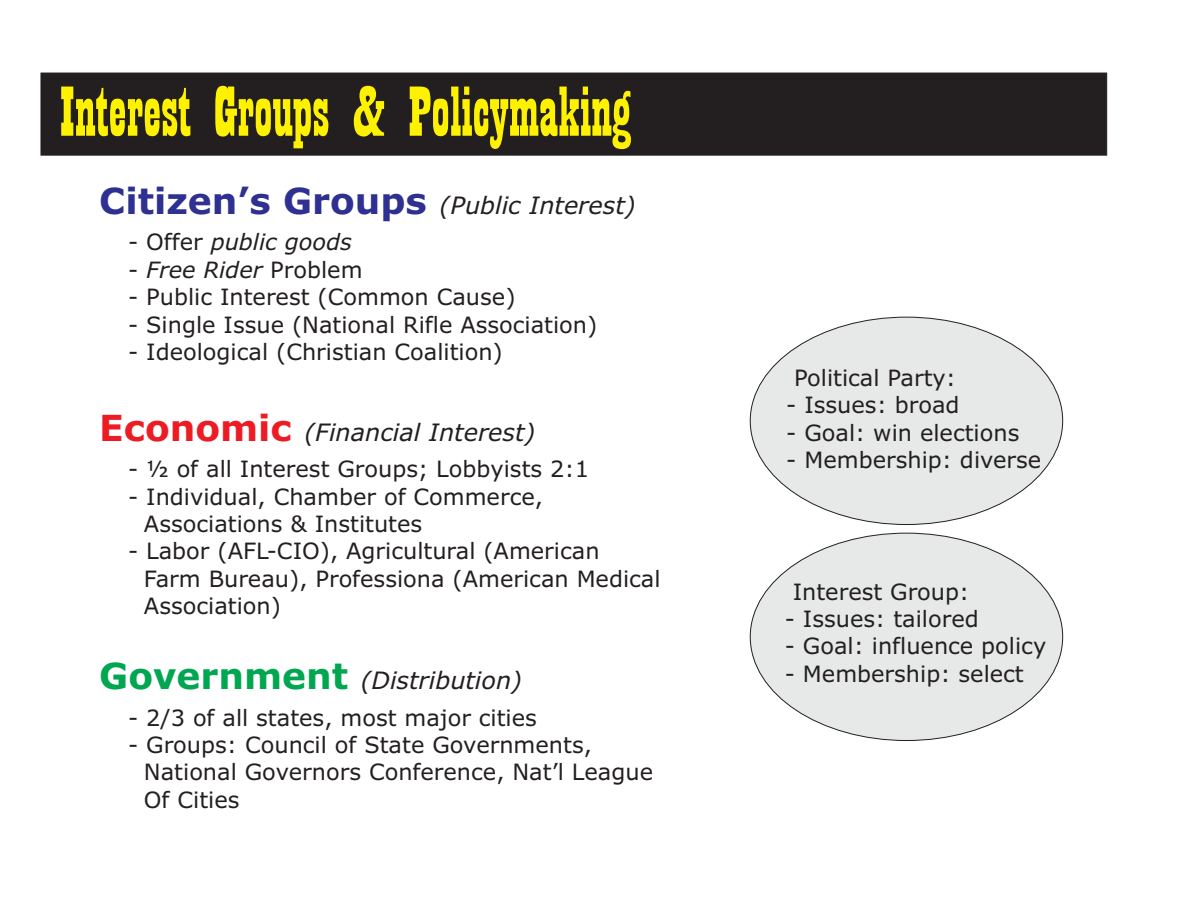
<style>
.page{position:relative;width:1188px;height:918px;background:#fff}
.page>*{position:absolute;margin:0;border:0;box-sizing:border-box;transform-origin:0 0}
.t1{font:73.8px "Playbill";color:#fff200}
.t2{font:italic 24px "Verdana";color:#231f20}
.t3{font:22.5px/27.3px "Verdana";color:#231f20}
.t4{font:italic 22.5px "Verdana";color:#231f20}
.s1{font-weight:700;font-style:normal;font-size:36px;color:#2e3092}
.s2{font-style:normal}
.s3{font-weight:700;font-style:normal;font-size:36px;color:#ed1c24}
.s4{font-weight:700;font-style:normal;font-size:36px;color:#00a650}
</style>
<div class="page">
<div style="left:750px;top:533px;width:313px;height:208px;background:#e7e8e8;border:1px solid #231f20;border-radius:50%"></div>
<div style="left:750px;top:317px;width:313px;height:208px;background:#e7e8e8;border:1px solid #231f20;border-radius:50%"></div>
<div style="left:41px;top:73px;width:1066px;height:82px;background:#231f20"></div>
<h1 class="t1" style="left:60px;top:87px;width:572px">Interest Groups &amp; Policymaking</h1>
<p class="t2" style="left:99px;top:195px;width:538px"><span class="s1">Citizen’s Groups</span> (Public Interest)</p>
<p class="t4" style="left:128px;top:233px;width:225px"><span class="s2">- Offer</span> public goods</p>
<p class="t4" style="left:128px;top:261px;width:236px"><span class="s2">-</span> Free Rider <span class="s2">Problem</span></p>
<p class="t3" style="left:128px;top:285px;width:389px">- Public Interest (Common Cause)</p>
<p class="t3" style="left:128px;top:313px;width:471px">- Single Issue (National Rifle Association)</p>
<p class="t3" style="left:128px;top:340px;width:376px">- Ideological (Christian Coalition)</p>
<p class="t2" style="left:99px;top:422px;width:438px"><span class="s3">Economic</span> (Financial Interest)</p>
<p class="t3" style="left:128px;top:457px;width:462px">- ½ of all Interest Groups; Lobbyists 2:1</p>
<p class="t3" style="left:144px;top:485px;width:401px;text-indent:-16px">- Individual, Chamber of Commerce,<br>Associations &amp; Institutes</p>
<p class="t3" style="left:144px;top:539px;width:518px;text-indent:-16px">- Labor (AFL-CIO), Agricultural (American<br>Farm Bureau), Professiona (American Medical<br>Association)</p>
<p class="t2" style="left:99px;top:671px;width:424px"><span class="s4">Government</span> (Distribution)</p>
<p class="t3" style="left:128px;top:706px;width:410px">- 2/3 of all states, most major cities</p>
<p class="t3" style="left:144px;top:733px;width:511px;text-indent:-16px">- Groups: Council of State Governments,<br>National Governors Conference, Nat’l League<br>Of Cities</p>
<p class="t3" style="left:794px;top:366px;width:163px">Political Party:</p>
<p class="t3" style="left:786px;top:393px;width:175px">- Issues: broad</p>
<p class="t3" style="left:786px;top:421px;width:235px">- Goal: win elections</p>
<p class="t3" style="left:786px;top:448px;width:257px">- Membership: diverse</p>
<p class="t3" style="left:793px;top:580px;width:178px">Interest Group:</p>
<p class="t3" style="left:785px;top:607px;width:195px">- Issues: tailored</p>
<p class="t3" style="left:785px;top:634px;width:263px">- Goal: influence policy</p>
<p class="t3" style="left:785px;top:662px;width:241px">- Membership: select</p>
</div>
